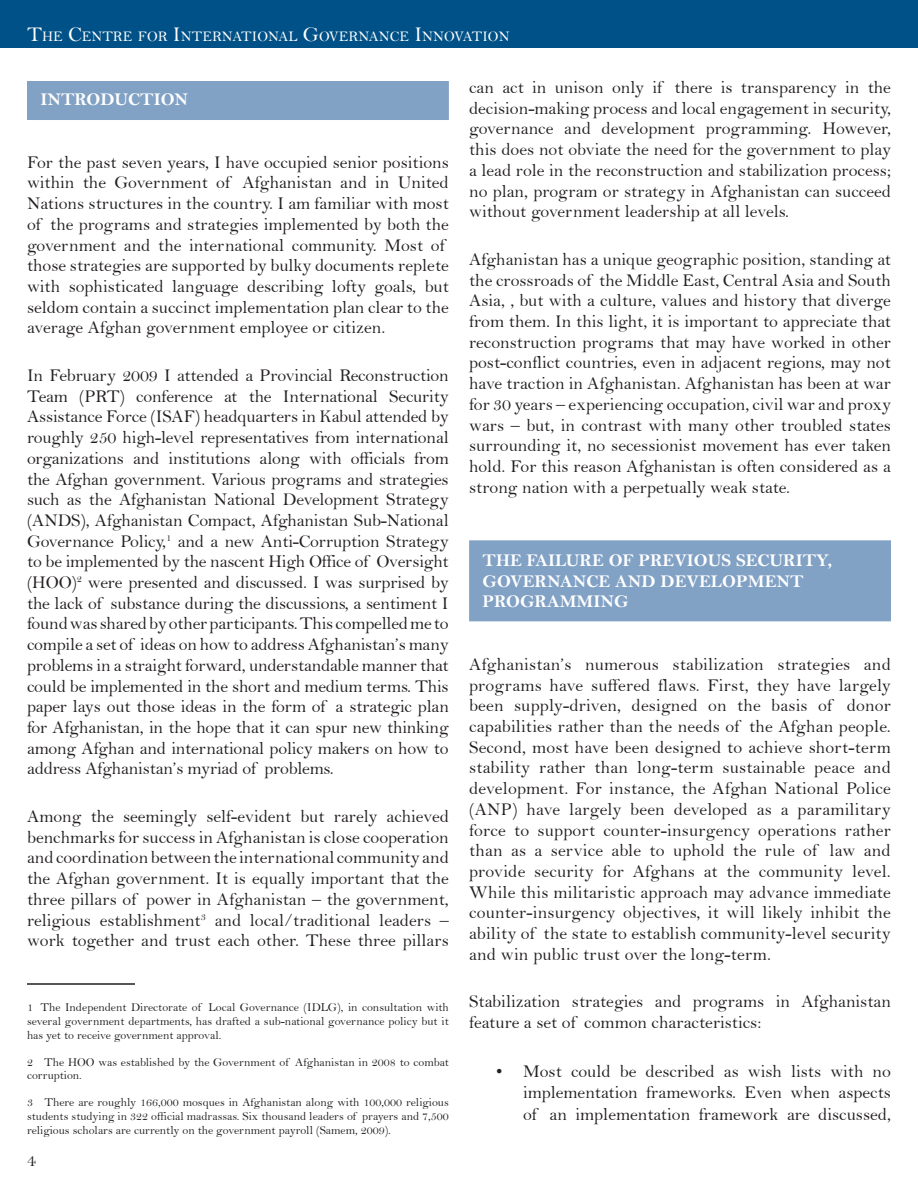
<style>
.page{position:relative;width:918px;height:1188px;background:#fff}
.page>*{position:absolute;margin:0;border:0;box-sizing:border-box;transform-origin:0 0}
.t1{font:18px/20.7px "Bell";color:#231f20;text-align:justify}
.t2{font:18px/20.7px "Bell MT Bold";color:#fff}
.t3{font:14.7px "Bell";color:#fff}
.t4{font:12px/13.8px "Bell";color:#231f20;text-align:justify}
.s1{font-size:21px}
</style>
<div class="page">
<div style="left:0;top:0;width:918px;height:47px;background:#005187"></div>
<div style="left:27px;top:81px;width:422px;height:39px;background:#81a1c5"></div>
<hr style="left:27px;top:983px;width:108px;height:2px;background:#231f20">
<div style="left:469px;top:540px;width:422px;height:81px;background:#81a1c5"></div>
<p class="t3" style="left:27px;top:28px;width:484px"><span class="s1">T</span>HE <span class="s1">C</span>ENTRE FOR <span class="s1">I</span>NTERNATI ONAL <span class="s1">G</span>OVERNANCE <span class="s1">I</span>NNOVATI ON</p>
<p class="t2" style="left:40px;top:89px;width:149px">INTRODUCTION</p>
<p class="t1" style="left:27px;top:152px;width:423px;text-align:left">For the past seven years, I have occupied senior positions within the Government of Afghanistan and in United Nations structures in the country. I am familiar with most of the programs and strategies implemented by both the government and the international community. Most of those strategies are supported by bulky documents replete with sophisticated language describing lofty goals, but seldom contain a succinct implementation plan clear to the average Afghan government employee or citizen.</p>
<p class="t1" style="left:27px;top:365px;width:423px">In February 2009 I attended a Provincial Reconstruction Team (PRT) conference at the International Security Assistance Force (ISAF) headquarters in Kabul attended by roughly 250 high-level representatives from international organizations and institutions along with officials from the Afghan government. Various programs and strategies such as the Afghanistan National Development Strategy (ANDS), Afghanistan Compact, Afghanistan Sub-National Governance Policy,<sup>1</sup> and a new Anti-Corruption Strategy to be implemented by the nascent High Office of Oversight (HOO)<sup>2</sup> were presented and discussed. I was surprised by the lack of substance during the discussions, a sentiment I found was shared by other participants. This compelled me to compile a set of ideas on how to address Afghanistan’s many problems in a straight forward, understandable manner that could be implemented in the short and medium terms. This paper lays out those ideas in the form of a strategic plan for Afghanistan, in the hope that it can spur new thinking among Afghan and international policy makers on how to address Afghanistan’s myriad of problems.</p>
<p class="t1" style="left:27px;top:806px;width:423px">Among the seemingly self-evident but rarely achieved benchmarks for success in Afghanistan is close cooperation and coordination between the international community and the Afghan government. It is equally important that the three pillars of power in Afghanistan – the government, religious establishment<sup>3</sup> and local/traditional leaders – work together and trust each other. These three pillars</p>
<p class="t4" style="left:27px;top:1000px;width:423px">1 The Independent Directorate of Local Governance (IDLG), in consultation with several government departments, has drafted a sub-national governance policy but it has yet to receive government approval.</p>
<p class="t4" style="left:27px;top:1055px;width:423px">2 The HOO was established by the Government of Afghanistan in 2008 to combat corruption.</p>
<p class="t4" style="left:27px;top:1096px;width:423px">3 There are roughly 166,000 mosques in Afghanistan along with 100,000 religious students studying in 322 official madrassas. Six thousand leaders of prayers and 7,500 religious scholars are currently on the government payroll (Samem, 2009).</p>
<p class="t1" style="left:27px;top:1150px;width:10px">4</p>
<p class="t1" style="left:469px;top:77px;width:423px">can act in unison only if there is transparency in the decision-making process and local engagement in security, governance and development programming. However, this does not obviate the need for the government to play a lead role in the reconstruction and stabilization process; no plan, program or strategy in Afghanistan can succeed without government leadership at all levels.</p>
<p class="t1" style="left:469px;top:249px;width:423px">Afghanistan has a unique geographic position, standing at the crossroads of the Middle East, Central Asia and South Asia, , but with a culture, values and history that diverge from them. In this light, it is important to appreciate that reconstruction programs that may have worked in other post-conflict countries, even in adjacent regions, may not have traction in Afghanistan. Afghanistan has been at war for 30 years – experiencing occupation, civil war and proxy wars – but, in contrast with many other troubled states surrounding it, no secessionist movement has ever taken hold. For this reason Afghanistan is often considered as a strong nation with a perpetually weak state.</p>
<p class="t2" style="left:483px;top:550px;width:351px">THE FAILURE OF PREVIOUS SECURITY,<br>GOVERNANCE AND DEVELOPMENT<br>PROGRAMM</p>
<p class="t2" style="left:594px;top:591px;width:32px">ING</p>
<p class="t1" style="left:469px;top:654px;width:423px">Afghanistan’s numerous stabilization strategies and programs have suffered flaws. First, they have largely been supply-driven, designed on the basis of donor capabilities rather than the needs of the Afghan people.<br>Second, most have been designed to achieve short-term stability rather than long-term sustainable peace and development. For instance, the Afghan National Police (ANP) have largely been developed as a paramilitary force to support counter-insurgency operations rather than as a service able to uphold the rule of law and provide security for Afghans at the community level.<br>While this militaristic approach may advance immediate counter-insurgency objectives, it will likely inhibit the ability of the state to establish community-level security and win public trust over the long-term.</p>
<p class="t1" style="left:469px;top:991px;width:423px">Stabilization strategies and programs in Afghanistan feature a set of common characteristics:</p>
<p class="t1" style="left:523px;top:1060px;width:369px;line-height:21.6px;text-indent:-27px">• Most could be described as wish lists with no implementation frameworks. Even when aspects of an implementation framework are discussed,</p>
</div>
